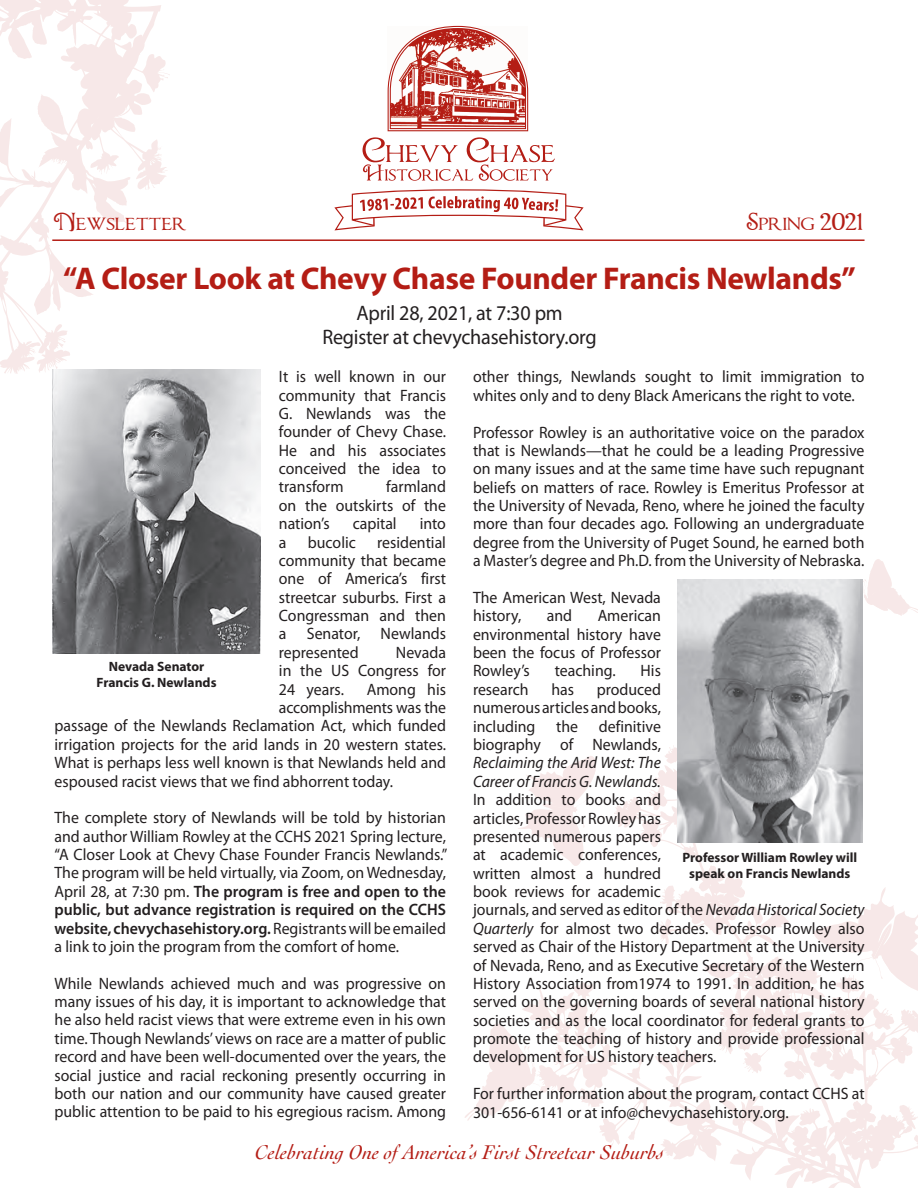
<style>
.page{position:relative;width:918px;height:1188px;background:#fff}
.page>*{position:absolute;margin:0;border:0;box-sizing:border-box;transform-origin:0 0}
.t1{font:700 31.5px "Myriad Pro";letter-spacing:-.01em;color:#b41d15}
.t2{font:21px "Myriad Pro";letter-spacing:-.01em;color:#231f20;scale:.96 1}
.t3{font:italic 21px "Cochin LT Std";color:#b41d15}
.t4{font:21px "Chocolate Box";color:#b41d15}
.t5{font:16.5px/18.5px "Myriad Pro";color:#231f20;text-align:justify;scale:.96 1}
.t6{font:700 13.5px/16.2px "Myriad Pro";color:#231f20;text-align:center}
.s1{font-weight:600}
.s2{font-style:italic}
</style>
<div class="page">
<svg style="left:0;top:167px;width:169px;height:207px"></svg>
<svg style="left:0;top:0;width:170px;height:167px"></svg>
<svg style="left:614px;top:746px;width:190px;height:235px"></svg>
<svg style="left:522px;top:981px;width:282px;height:207px"></svg>
<svg style="left:465px;top:1023px;width:81px;height:98px"></svg>
<svg style="left:518px;top:756px;width:78px;height:110px"></svg>
<svg style="left:804px;top:887px;width:114px;height:301px"></svg>
<svg style="left:862px;top:559px;width:56px;height:57px"></svg>
<img style="left:52px;top:370px;width:208px;height:283px">
<hr style="left:52px;top:239px;width:813px;height:2px;background:#b41d15">
<img style="left:677px;top:580px;width:185px;height:263px">
<svg style="left:363px;top:26px;width:192px;height:155px"></svg>
<svg style="left:334px;top:189px;width:250px;height:41px"></svg>
<p class="t4" style="left:55px;top:212px;width:134px">Newsletter</p>
<p class="t4" style="left:746px;top:212px;width:118px">Spring 2021</p>
<p class="t1" style="left:63px;top:257px;width:794px">“A Closer Look at Chevy Chase Founder Francis Newlands”</p>
<p class="t2" style="left:356px;top:300px;width:217px">April 28, 2021, at 7:30 pm</p>
<p class="t2" style="left:322px;top:324px;width:287px">Register at chevychasehistory.org</p>
<p class="t5" style="left:279px;top:367px;width:176px">It is well known in our community that Francis G. Newlands was the founder of Chevy Chase.<br>He and his associates conceived the idea to transform</p>
<p class="t5" style="left:473px;top:367px;width:409px">other things, Newlands sought to limit immigration to whites only and to deny Black Americans the right to vote.</p>
<p class="t5" style="left:473px;top:422px;width:409px">Professor Rowley is an authoritative voice on the paradox that is Newlands—that he could be a leading Progressive on many issues and at the same time have such repugnant beliefs on matters of race. Rowley is Emeritus Professor at the University of Nevada, Reno, where he joined the faculty more than four decades ago. Following an undergraduate degree from the University of Puget Sound, he earned both a Master’s degree and Ph.D. from the University of Nebraska.</p>
<p class="t5" style="left:473px;top:588px;width:197px">The American West, Nevada history,</p>
<p class="t5" style="left:279px;top:477px;width:176px;text-indent:107px">farmland on the outskirts of the nation’s</p>
<p class="t5" style="left:353px;top:514px;width:47px">capital</p>
<p class="t5" style="left:420px;top:514px;width:29px">into</p>
<p class="t5" style="left:279px;top:533px;width:9px">a</p>
<p class="t5" style="left:308px;top:533px;width:51px">bucolic</p>
<p class="t5" style="left:279px;top:533px;width:176px;text-indent:98px">residential community that became one of America’s first streetcar suburbs. First a Congressman and then a Senator, Newlands represented</p>
<p class="t5" style="left:547px;top:606px;width:28px">and</p>
<p class="t5" style="left:473px;top:606px;width:197px;text-indent:125px">American environmental history have been the focus of Professor Rowley’s</p>
<p class="t5" style="left:279px;top:643px;width:176px;text-indent:117px">Nevada in the US Congress for 24 years.</p>
<p class="t6" style="left:97px;top:657px;width:121px">Nevada Senator<br>Francis G. Newlands</p>
<p class="t5" style="left:555px;top:661px;width:65px">teaching.</p>
<p class="t5" style="left:640px;top:661px;width:23px">His</p>
<p class="t5" style="left:367px;top:680px;width:84px">Among his</p>
<p class="t5" style="left:279px;top:698px;width:176px">accomplishments was the</p>
<p class="t5" style="left:55px;top:716px;width:409px">passage of the Newlands Reclamation Act, which funded</p>
<p class="t5" style="left:55px;top:735px;width:409px">irrigation projects for the arid lands in 20 western states.</p>
<p class="t5" style="left:55px;top:753px;width:409px">What is perhaps less well known is that Newlands held and</p>
<p class="t5" style="left:55px;top:772px;width:354px">espoused racist views that we find abhorrent today.</p>
<p class="t5" style="left:55px;top:808px;width:411px">The complete story of Newlands will be told by historian and author William Rowley at the CCHS 2021 Spring lecture, “A Closer Look at Chevy Chase Founder Francis Newlands.” The program will be held virtually, via Zoom, on Wednesday, April 28, at 7:30 pm. <span class="s1">The program is free and open to the public, but advance registration is required on the CCHS website, chevychasehistory.org.</span> Registrants will be emailed a link to join the program from the comfort of home.</p>
<p class="t5" style="left:55px;top:974px;width:409px">While Newlands achieved much and was progressive on many issues of his day, it is important to acknowledge that he also held racist views that were extreme even in his own time. Though Newlands’ views on race are a matter of public record and have been well-documented over the years, the social justice and racial reckoning presently occurring in both our nation and our community have caused greater public attention to be paid to his egregious racism. Among</p>
<p class="t5" style="left:473px;top:680px;width:197px;text-indent:124px">produced numerous articles and books, including</p>
<p class="t5" style="left:473px;top:680px;width:60px">research</p>
<p class="t5" style="left:551px;top:680px;width:25px">has</p>
<p class="t5" style="left:473px;top:717px;width:409px;text-align:left;text-indent:126px">definitive<br>biography of Newlands,<br><span class="s2">Reclaiming the Arid West: The<br>Career of Francis G. Newlands.<br></span>In addition to books and<br>articles, Professor Rowley has<br>presented numerous papers<br>at academic conferences,<br>written almost a hundred<br>book reviews for academic<br>journals, and served as editor of the <span class="s2">Nevada Historical Society Quarterly</span> for almost two decades. Professor Rowley also served as Chair of the History Department at the University of Nevada, Reno, and as Executive Secretary of the Western History Association from1974 to 1991. In addition, he has served on the governing boards of several national history societies and as the local coordinator for federal grants to promote the teaching of history and provide professional development for US history teachers.</p>
<p class="t5" style="left:473px;top:1084px;width:409px">For further information about the program, contact CCHS at<br>301-656-6141 or at info@chevychasehistory.org.</p>
<p class="t5" style="left:556px;top:717px;width:24px">the</p>
<p class="t6" style="left:683px;top:849px;width:176px">Professor William Rowley will speak on Francis Newlands</p>
<p class="t3" style="left:255px;top:1141px;width:411px">Celebrating One of America’s First Streetcar Suburbs</p>
</div>
